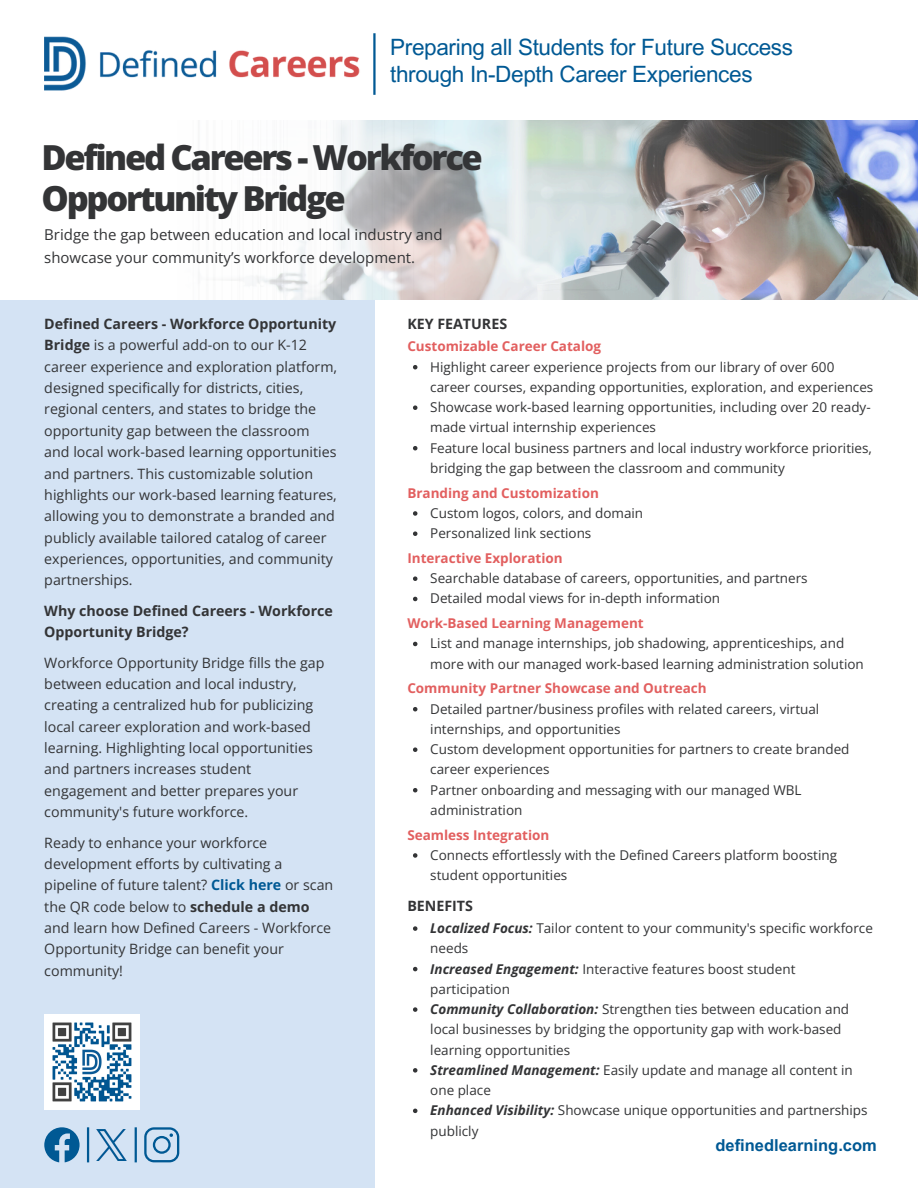
<style>
.page{position:relative;width:918px;height:1188px;background:#fff}
.page>*{position:absolute;margin:0;border:0;box-sizing:border-box;transform-origin:0 0}
.t1{font:800 34.5px/41.2px "Open Sans";letter-spacing:-.07em;color:#333436}
.t2{font:22.5px/27px "Arial MT Pro";letter-spacing:-.015em;color:#005994}
.t3{font:700 16.5px "Arial MT Pro";color:#005994}
.t4{font:15px/22.5px "Open Sans";color:#333436}
.t5{font:14.25px/21.3px "Open Sans";color:#333436}
.t6{font:700 14.25px/21.3px "Open Sans";color:#333436}
.t7{font:13.5px/20.2px "Open Sans";color:#333436}
.t8{font:700 13.5px "Open Sans";color:#e25f5f}
.s1{font-weight:700}
.s2{font-weight:700;color:#005994}
.s3{font-weight:700;font-style:italic}
</style>
<div class="page">
<div style="left:0;top:300px;width:374px;height:888px;background:#d4e3f4"></div>
<img style="left:213px;top:121px;width:705px;height:179px">
<svg style="left:44px;top:1127px;width:35px;height:35px"></svg>
<hr style="left:87px;top:1127px;width:2px;height:35px;background:#005994">
<img style="left:97px;top:1130px;width:29px;height:30px">
<hr style="left:135px;top:1127px;width:2px;height:35px;background:#005994">
<svg style="left:144px;top:1127px;width:35px;height:35px"></svg>
<img style="left:44px;top:1014px;width:96px;height:96px">
<svg style="left:413px;top:365px;width:4px;height:4px"></svg>
<svg style="left:413px;top:405px;width:4px;height:5px"></svg>
<svg style="left:413px;top:446px;width:4px;height:4px"></svg>
<svg style="left:413px;top:511px;width:4px;height:5px"></svg>
<svg style="left:413px;top:531px;width:4px;height:5px"></svg>
<svg style="left:413px;top:576px;width:4px;height:5px"></svg>
<svg style="left:413px;top:597px;width:4px;height:4px"></svg>
<svg style="left:413px;top:642px;width:4px;height:4px"></svg>
<svg style="left:413px;top:707px;width:4px;height:4px"></svg>
<svg style="left:413px;top:747px;width:4px;height:5px"></svg>
<svg style="left:413px;top:788px;width:4px;height:4px"></svg>
<svg style="left:413px;top:853px;width:4px;height:5px"></svg>
<svg style="left:413px;top:926px;width:4px;height:5px"></svg>
<svg style="left:413px;top:967px;width:4px;height:4px"></svg>
<svg style="left:413px;top:1007px;width:4px;height:5px"></svg>
<svg style="left:413px;top:1068px;width:4px;height:5px"></svg>
<svg style="left:413px;top:1109px;width:4px;height:4px"></svg>
<img style="left:44px;top:37px;width:316px;height:54px">
<hr style="left:373px;top:33px;width:3px;height:62px;background:#005994">
<p class="t2" style="left:390px;top:36px;width:404px">Preparing all Students for Future Success through In-Depth Career Experiences</p>
<p class="t1" style="left:42px;top:136px;width:443px">Defined Careers - Workforce<br>Opportunity Bridge</p>
<p class="t4" style="left:44px;top:223px;width:400px">Bridge the gap between education and local industry and showcase your community’s workforce development.</p>
<p class="t5" style="left:44px;top:313px;width:294px"><span class="s1">Defined Careers - Workforce Opportunity Bridge</span> is a powerful add-on to our K-12 career experience and exploration platform, designed specifically for districts, cities, regional centers, and states to bridge the opportunity gap between the classroom and local work-based learning opportunities and partners. This customizable solution highlights our work-based learning features, allowing you to demonstrate a branded and publicly available tailored catalog of career experiences, opportunities, and community partnerships.</p>
<h1 class="t6" style="left:44px;top:600px;width:290px">Why choose Defined Careers - Workforce<br>Opportunity Bridge?</h1>
<h4 class="t5" style="left:44px;top:651px;width:282px">Workforce Opportunity Bridge fills the gap between education and local industry, creating a centralized hub for publicizing local career exploration and work-based learning. Highlighting local opportunities and partners increases student engagement and better prepares your community's future workforce.</h4>
<p class="t5" style="left:44px;top:831px;width:291px">Ready to enhance your workforce development efforts by cultivating a pipeline of future talent? <span class="s2">Click here</span> or scan the QR code below to <span class="s1">schedule a demo </span>and learn how Defined Careers - Workforce Opportunity Bridge can benefit your community!</p>
<p class="t6" style="left:407px;top:313px;width:101px">KEY FEATURES</p>
<p class="t8" style="left:407px;top:337px;width:195px">Customizable Career Catalog</p>
<p class="t7" style="left:430px;top:356px;width:445px">Highlight career experience projects from our library of over 600 career courses, expanding opportunities, exploration, and experiences Showcase work-based learning opportunities, including over 20 ready&shy;made virtual internship experiences<br>Feature local business partners and local industry workforce priorities, bridging the gap between the classroom and community</p>
<p class="t8" style="left:407px;top:483px;width:193px">Branding and Customization</p>
<p class="t7" style="left:430px;top:503px;width:214px">Custom logos, colors, and domain<br>Personalized link sections</p>
<p class="t8" style="left:407px;top:549px;width:157px">Interactive Exploration</p>
<p class="t7" style="left:430px;top:568px;width:379px">Searchable database of careers, opportunities, and partners<br>Detailed modal views for in-depth information</p>
<p class="t8" style="left:407px;top:614px;width:238px">Work-Based Learning Management</p>
<p class="t7" style="left:430px;top:633px;width:435px">List and manage internships, job shadowing, apprenticeships, and more with our managed work-based learning administration solution</p>
<p class="t8" style="left:407px;top:679px;width:301px">Community Partner Showcase and Outreach</p>
<p class="t7" style="left:430px;top:698px;width:421px">Detailed partner/business profiles with related careers, virtual internships, and opportunities<br>Custom development opportunities for partners to create branded career experiences<br>Partner onboarding and messaging with our managed WBL administration</p>
<p class="t8" style="left:407px;top:825px;width:144px">Seamless Integration</p>
<p class="t7" style="left:430px;top:845px;width:408px">Connects effortlessly with the Defined Careers platform boosting student opportunities</p>
<p class="t6" style="left:407px;top:894px;width:67px">BENEFITS</p>
<p class="t7" style="left:430px;top:918px;width:444px"><span class="s3">Localized Focus:</span> Tailor content to your community's specific workforce needs<br><span class="s3">Increased Engagement:</span> Interactive features boost student participation<br><span class="s3">Community Collaboration:</span> Strengthen ties between education and local businesses by bridging the opportunity gap with work-based learning opportunities<br><span class="s3">Streamlined Management:</span> Easily update and manage all content in one place<br><span class="s3">Enhanced Visibility:</span> Showcase unique opportunities and partnerships publicly</p>
<h6 class="t3" style="left:716px;top:1139px;width:163px">definedlearning.com</h6>
</div>
